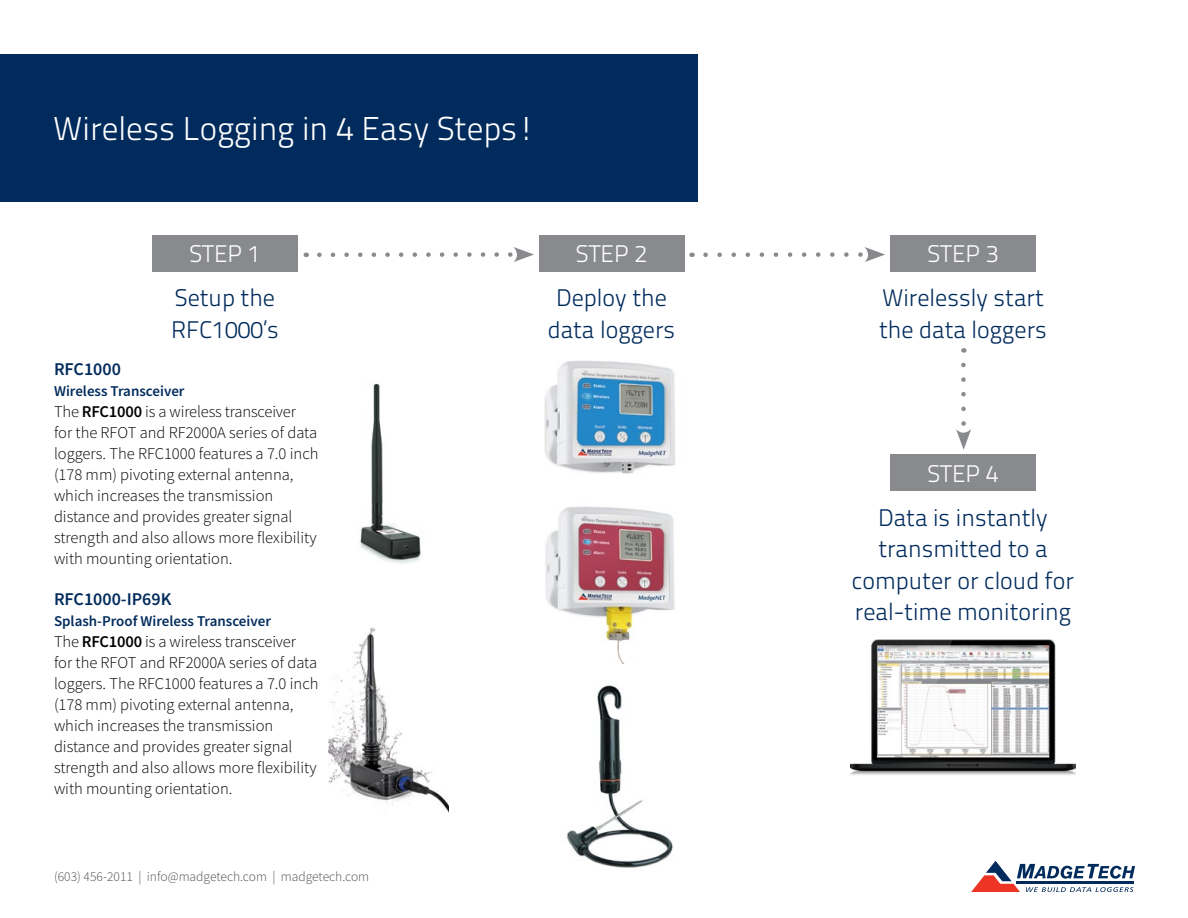
<style>
.page{position:relative;width:1188px;height:918px;background:#fff}
.page>*{position:absolute;margin:0;border:0;box-sizing:border-box;transform-origin:0 0}
.t1{font:300 33px "Titillium Text 22 L";color:#fff}
.t2{font:300 24px/31.5px "Titillium Text 22 L";color:#002b5c;text-align:center}
.t3{font:300 24px "Titillium Text 22 L";color:#fff}
.t4{font:600 18px "Source Sans Pro";color:#002b5c}
.t5{font:300 16.5px/21px "Source Sans Pro";color:#000}
.t6{font:600 15px "Source Sans Pro";color:#002b5c}
.t7{font:300 13.5px "Source Sans Pro";color:#4d4d4d}
.s1{font-weight:600}
</style>
<div class="page">
<svg style="left:971px;top:861px;width:164px;height:31px"></svg>
<hr style="left:1017px;top:881px;width:117px;height:3px;background:#002b5c">
<div style="left:0;top:54px;width:697px;height:148px;background:#002b5c"></div>
<img style="left:544px;top:360px;width:131px;height:114px">
<img style="left:545px;top:506px;width:130px;height:158px">
<div style="left:152px;top:235px;width:146px;height:36px;background:#898a8d"></div>
<div style="left:539px;top:235px;width:145px;height:36px;background:#898a8d"></div>
<div style="left:890px;top:235px;width:146px;height:36px;background:#898a8d"></div>
<div style="left:890px;top:454px;width:146px;height:37px;background:#898a8d"></div>
<img style="left:329px;top:627px;width:120px;height:186px">
<img style="left:360px;top:383px;width:61px;height:181px">
<img style="left:850px;top:640px;width:226px;height:135px">
<img style="left:902px;top:684px;width:89px;height:69px">
<svg style="left:319px;top:247px;width:215px;height:15px"></svg>
<svg style="left:706px;top:247px;width:179px;height:15px"></svg>
<svg style="left:956px;top:365px;width:15px;height:85px"></svg>
<img style="left:566px;top:685px;width:107px;height:183px">
<h1 class="t1" style="left:53px;top:105px;width:483px">Wireless Logging in 4 Easy Steps!</h1>
<h2 class="t3" style="left:189px;top:236px;width:73px">STEP 1</h2>
<h2 class="t3" style="left:576px;top:236px;width:73px">STEP 2</h2>
<h2 class="t3" style="left:927px;top:236px;width:73px">STEP 3</h2>
<h2 class="t2" style="left:171px;top:281px;width:109px;text-align:left">Setup the<br>RFC1000’s</h2>
<h2 class="t2" style="left:879px;top:281px;width:169px;text-align:left">Wirelessly start the data loggers</h2>
<h2 class="t2" style="left:548px;top:281px;width:129px">Deploy the data loggers</h2>
<p class="t4" style="left:54px;top:357px;width:68px">RFC1000</p>
<p class="t6" style="left:54px;top:381px;width:132px">Wireless Transceiver</p>
<p class="t5" style="left:54px;top:401px;width:266px">The <span class="s1">RFC1000</span> is a wireless transceiver<br>for the RFOT and RF2000A series of data loggers. The RFC1000 features a 7.0 inch (178 mm) pivoting external antenna, which increases the transmission distance and provides greater signal strength and also allows more flexibility with mounting orientation.</p>
<p class="t4" style="left:54px;top:588px;width:119px">RFC1000-IP69K</p>
<p class="t6" style="left:54px;top:612px;width:219px">Splash-Proof Wireless Transceiver</p>
<p class="t5" style="left:54px;top:631px;width:266px">The <span class="s1">RFC1000</span> is a wireless transceiver<br>for the RFOT and RF2000A series of data loggers. The RFC1000 features a 7.0 inch (178 mm) pivoting external antenna, which increases the transmission distance and provides greater signal strength and also allows more flexibility with mounting orientation.</p>
<p class="t7" style="left:54px;top:869px;width:317px">(603) 456-2011 | info@madgetech.com | madgetech.com</p>
<h2 class="t3" style="left:927px;top:456px;width:73px">STEP 4</h2>
<h2 class="t2" style="left:852px;top:500px;width:224px">Data is instantly transmitted to a computer or cloud for real-time monitoring</h2>
</div>
